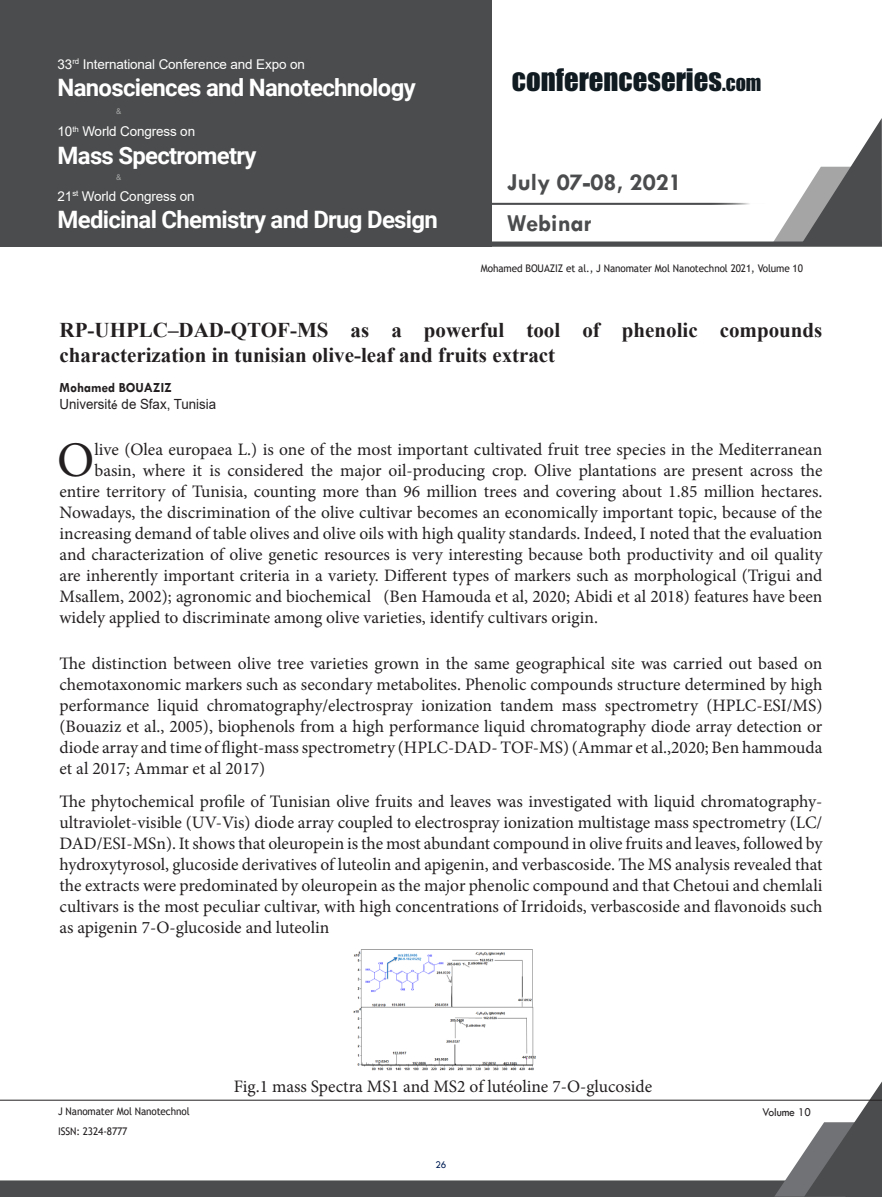
<style>
.page{position:relative;width:882px;height:1197px;background:#fff}
.page>*{position:absolute;margin:0;border:0;box-sizing:border-box;transform-origin:0 0}
.Abstract_5mm{font:49.88px "Minion Pro";color:#231f20}
.t1{font:28.7px "Impact";color:#101a21}
.t2{font:700 24.68px/41.1px "Tw Cen";color:#4b4c4d}
.t3{font:700 23.97px "Roboto";letter-spacing:-.03em;color:#fff}
.t4{font:700 21px/24.5px "Times New Roman";color:#231f20}
.Paragraph_2_5mm{font:17.5px/21px "Minion Pro";color:#231f20;text-align:justify}
.Abstract_5mm-2{font:17.5px "Minion Pro";color:#231f20}
.Affiliation_5mm{font:14px "Arial";color:#231f20;scale:.95 1}
.Name{font:700 14px "Tw Cen";color:#231f20;scale:.95 1}
.t5{font:13.47px "Arial";letter-spacing:-.01em;color:#fff}
.t6{font:12.25px "Tw Cen";letter-spacing:-.01em;color:#231f20;scale:.95 1}
.t7{font:10.5px "Trebuchet MS";letter-spacing:-.01em;color:#231f20;scale:.95 1}
.t8{font:10.5px "Tw Cen";color:#001f56;scale:.95 1}
.t9{font:7.88px "Arial";color:#fff}
.s1{font-size:20.12px}
.s2{font-family:"Tw Cen"}
</style>
<div class="page">
<div style="left:0;top:0;width:492px;height:247px;background:#4b4c4d"></div>
<svg style="left:492px;top:118px;width:390px;height:129px"></svg>
<svg style="left:0;top:1081px;width:882px;height:116px"></svg>
<hr style="left:0;top:1100px;width:882px;height:1px;background:#231f20">
<hr style="left:486px;top:203px;width:280px;height:2px;background:#4b4c4d">
<img style="left:353px;top:949px;width:183px;height:122px">
<p class="t5" style="left:58px;top:55px;width:249px">33<sup>rd</sup> International Conference and Expo on</p>
<h3 class="t3" style="left:58px;top:71px;width:360px">Nanosciences and Nanotechnology</h3>
<p class="t9" style="left:116px;top:106px;width:7px">&amp;</p>
<p class="t5" style="left:58px;top:122px;width:139px">10<sup>th</sup> World Congress on</p>
<h3 class="t3" style="left:58px;top:139px;width:201px">Mass Spectrometry</h3>
<p class="t9" style="left:116px;top:172px;width:7px">&amp;</p>
<p class="t5" style="left:58px;top:187px;width:139px">21<sup>st</sup> World Congress on</p>
<h3 class="t3" style="left:58px;top:203px;width:382px">Medicinal Chemistry and Drug Design</h3>
<h2 class="t1" style="left:512px;top:57px;width:251px">CONFERENCESERIES<span class="s1">.COM</span></h2>
<h3 class="t2" style="left:507px;top:161px;width:176px">July 07-08, 2021<br>Webinar</h3>
<p class="t7" style="left:481px;top:262px;width:341px">Mohamed BOUAZIZ et al., J Nanomater Mol Nanotechnol 2021, Volume 10</p>
<p class="t4" style="left:60px;top:318px;width:764px">RP-UHPLC–DAD-QTOF-MS as a powerful tool of phenolic compounds characterization in tunisian olive-leaf and fruits extract</p>
<p class="Name" style="left:60px;top:379px;width:120px">Mohamed BOUAZIZ</p>
<p class="Affiliation_5mm" style="left:60px;top:395px;width:166px">Universit<span class="s2">é</span> de Sfax, Tunisia</p>
<p class="Abstract_5mm" style="left:57px;top:427px;width:39px">O</p>
<p class="Abstract_5mm-2" style="left:95px;top:438px;width:729px">live (Olea europaea L.) is one of the most important cultivated fruit tree species in the Mediterranean</p>
<p class="Abstract_5mm-2" style="left:95px;top:459px;width:729px">basin, where it is considered the major oil-producing crop. Olive plantations are present across the</p>
<p class="Abstract_5mm-2" style="left:60px;top:480px;width:764px">entire territory of Tunisia, counting more than 96 million trees and covering about 1.85 million hectares.</p>
<p class="Abstract_5mm-2" style="left:60px;top:501px;width:764px">Nowadays, the discrimination of the olive cultivar becomes an economically important topic, because of the</p>
<p class="Abstract_5mm-2" style="left:60px;top:522px;width:764px">increasing demand of table olives and olive oils with high quality standards. Indeed, I noted that the evaluation</p>
<p class="Abstract_5mm-2" style="left:60px;top:543px;width:765px">and characterization of olive genetic resources is very interesting because both productivity and oil quality</p>
<p class="Abstract_5mm-2" style="left:60px;top:564px;width:764px">are inherently important criteria in a variety. Different types of markers such as morphological (Trigui and</p>
<p class="Abstract_5mm-2" style="left:60px;top:585px;width:765px">Msallem, 2002); agronomic and biochemical (Ben Hamouda et al, 2020; Abidi et al 2018) features have been</p>
<p class="Abstract_5mm-2" style="left:60px;top:606px;width:540px">widely applied to discriminate among olive varieties, identify cultivars origin.</p>
<p class="Paragraph_2_5mm" style="left:60px;top:653px;width:765px">The distinction between olive tree varieties grown in the same geographical site was carried out based on chemotaxonomic markers such as secondary metabolites. Phenolic compounds structure determined by high performance liquid chromatography/electrospray ionization tandem mass spectrometry (HPLC-ESI/MS) (Bouaziz et al., 2005), biophenols from a high performance liquid chromatography diode array detection or diode array and time of flight-mass spectrometry (HPLC-DAD- TOF-MS) (Ammar et al.,2020; Ben hammouda et al 2017; Ammar et al 2017)</p>
<p class="Paragraph_2_5mm" style="left:60px;top:791px;width:765px">The phytochemical profile of Tunisian olive fruits and leaves was investigated with liquid chromatography&shy;ultraviolet-visible (UV-Vis) diode array coupled to electrospray ionization multistage mass spectrometry (LC/ DAD/ESI-MSn). It shows that oleuropein is the most abundant compound in olive fruits and leaves, followed by hydroxytyrosol, glucoside derivatives of luteolin and apigenin, and verbascoside. The MS analysis revealed that the extracts were predominated by oleuropein as the major phenolic compound and that Chetoui and chemlali cultivars is the most peculiar cultivar, with high concentrations of Irridoids, verbascoside and flavonoids such as apigenin 7-O-glucoside and luteolin</p>
<p class="Paragraph_2_5mm" style="left:234px;top:1076px;width:420px">Fig.1 mass Spectra MS1 and MS2 of lutéoline 7-O-glucoside</p>
<p class="t7" style="left:58px;top:1105px;width:140px">J Nanomater Mol Nanotechnol</p>
<p class="t6" style="left:762px;top:1104px;width:53px">Volume 10</p>
<p class="t7" style="left:58px;top:1125px;width:75px">ISSN: 2324-8777</p>
<p class="t8" style="left:436px;top:1159px;width:13px">26</p>
</div>
